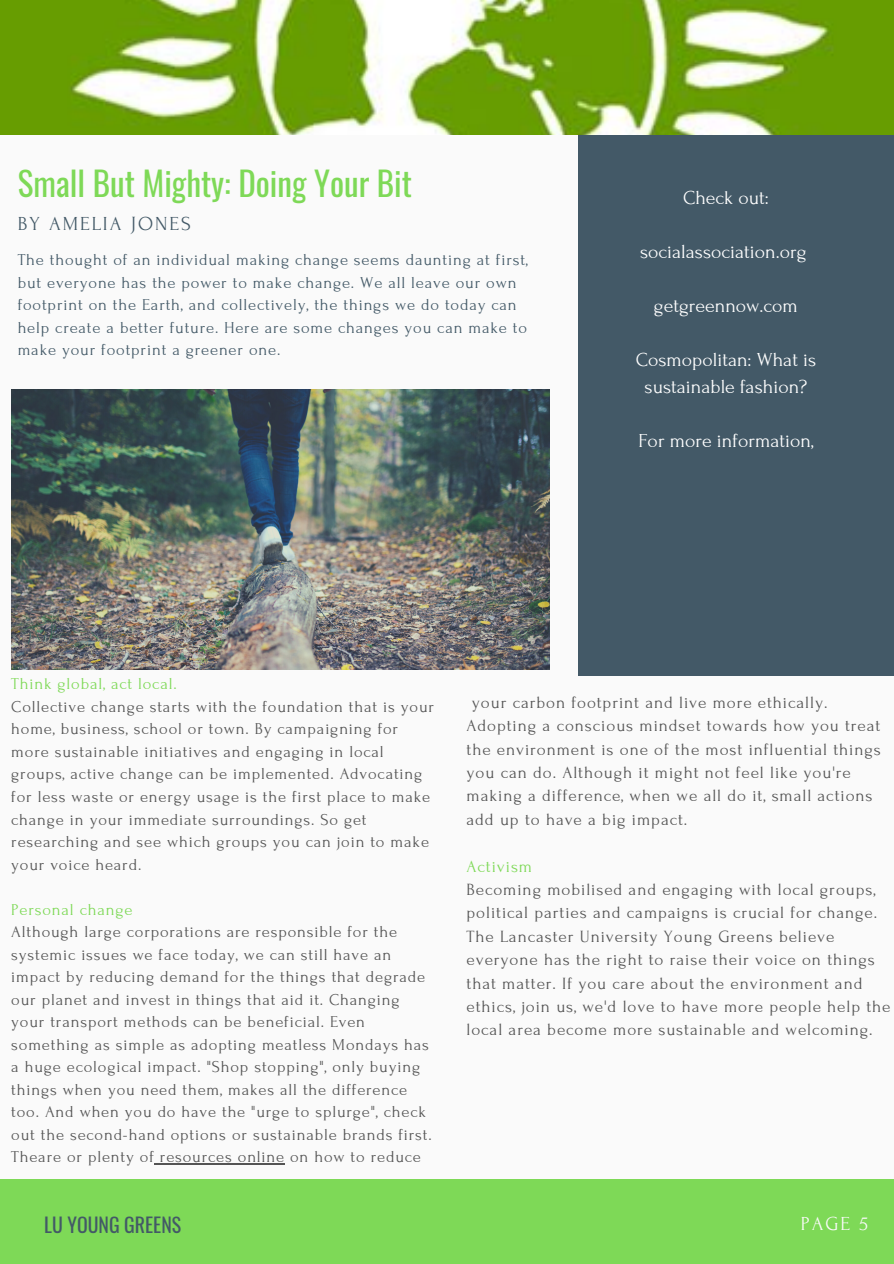
<style>
.page{position:relative;width:894px;height:1264px;background:#fff}
.page>*{position:absolute;margin:0;border:0;box-sizing:border-box;transform-origin:0 0}
.t1{font:33.15px "Oswald";color:#7ed957}
.t2{font:19.8px/27px "Forum";color:#fff;text-align:center}
.t3{font:19.8px "Forum";letter-spacing:.1em;color:#435967}
.t4{font:19.8px "Oswald";color:#435967}
.t5{font:19.8px "Forum";color:#fafafa}
.t6{font:17.1px/23.4px "Forum";letter-spacing:.05em;color:#545454}
.t7{font:17.1px "Forum";letter-spacing:.05em;color:#7ed957}
.t8{font:16.5px/22.5px "Forum";letter-spacing:.05em;color:#545454}
.t9{font:16.5px/22.5px "Forum";letter-spacing:.05em;color:#435967}
.t10{font:16.5px "Forum";letter-spacing:.05em;color:#7ed957}
</style>
<div class="page">
<div style="left:0;top:0;width:893px;height:1263px;background:#fafafa"></div>
<div style="left:0;top:1179px;width:893px;height:84px;background:#7ed957"></div>
<div style="left:578px;top:113px;width:315px;height:562px;background:#435967"></div>
<img style="left:0;top:0;width:893px;height:134px">
<img style="left:11px;top:389px;width:538px;height:280px">
<hr style="left:155px;top:1163px;width:130px;height:1px;background:#545454">
<p class="t1" style="left:18px;top:157px;width:396px">Small But Mighty: Doing Your Bit</p>
<p class="t3" style="left:18px;top:213px;width:175px">BY AMELIA JONES</p>
<p class="t9" style="left:18px;top:249px;width:511px">The thought of an individual making change seems daunting at first, but everyone has the power to make change. We all leave our own footprint on the Earth, and collectively, the things we do today can help create a better future. Here are some changes you can make to make your footprint a greener one.</p>
<p class="t2" style="left:682px;top:184px;width:87px">Check out:</p>
<p class="t2" style="left:640px;top:238px;width:168px">socialassociation.org</p>
<p class="t2" style="left:653px;top:292px;width:145px">getgreennow.com</p>
<p class="t2" style="left:635px;top:346px;width:182px">Cosmopolitan: What is sustainable fashion?</p>
<p class="t2" style="left:638px;top:427px;width:176px">For more information,</p>
<p class="t10" style="left:11px;top:675px;width:167px">Think global, act local.</p>
<p class="t8" style="left:11px;top:695px;width:424px">Collective change starts with the foundation that is your home, business, school or town. By campaigning for more sustainable initiatives and engaging in local groups, active change can be implemented. Advocating for less waste or energy usage is the first place to make change in your immediate surroundings. So get researching and see which groups you can join to make your voice heard.</p>
<p class="t10" style="left:11px;top:900px;width:123px">Personal change</p>
<p class="t8" style="left:11px;top:920px;width:422px">Although large corporations are responsible for the systemic issues we face today, we can still have an impact by reducing demand for the things that degrade our planet and invest in things that aid it. Changing your transport methods can be beneficial. Even something as simple as adopting meatless Mondays has a huge ecological impact. "Shop stopping", only buying things when you need them, makes all the difference too. And when you do have the "urge to splurge", check out the second-hand options or sustainable brands first.<br>Theare or plenty of resources online on how to reduce</p>
<p class="t6" style="left:466px;top:691px;width:416px;text-indent:5px">your carbon footprint and live more ethically.<br>Adopting a conscious mindset towards how you treat the environment is one of the most influential things you can do. Although it might not feel like you're making a difference, when we all do it, small actions add up to have a big impact.</p>
<p class="t7" style="left:466px;top:857px;width:67px">Activism</p>
<p class="t6" style="left:466px;top:878px;width:425px">Becoming mobilised and engaging with local groups, political parties and campaigns is crucial for change.<br>The Lancaster University Young Greens believe everyone has the right to raise their voice on things that matter. If you care about the environment and ethics, join us, we'd love to have more people help the local area become more sustainable and welcoming.</p>
<p class="t4" style="left:44px;top:1209px;width:138px">LU YOUNG GREENS</p>
<p class="t5" style="left:800px;top:1212px;width:69px">PAGE 5</p>
</div>
